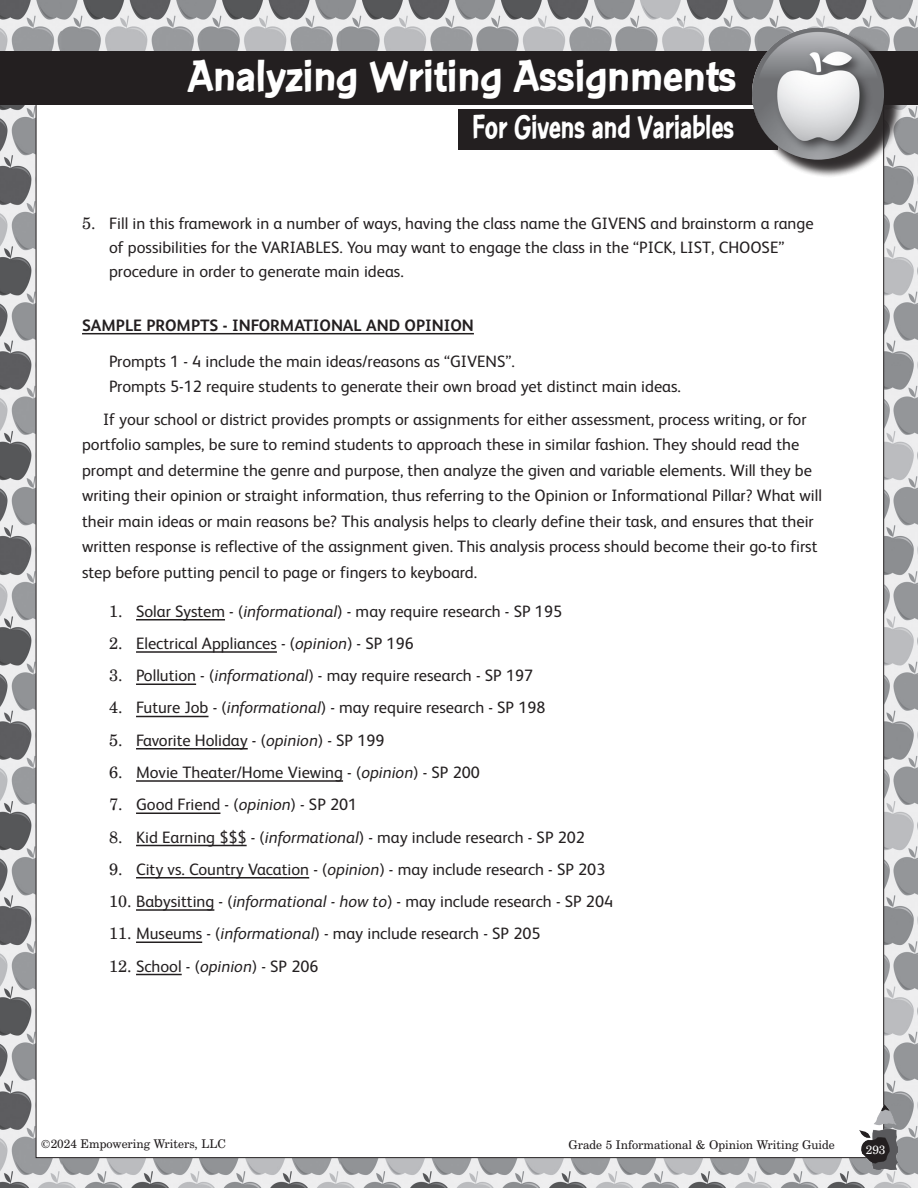
<style>
.page{position:relative;width:918px;height:1188px;background:#fff}
.page>*{position:absolute;margin:0;border:0;box-sizing:border-box;transform-origin:0 0}
.t1{font:700 48px "Con Brush";letter-spacing:-.02em;color:#fff}
.t2{font:700 36px "Con Brush";letter-spacing:-.02em;color:#fff;scale:.8 1}
.t3{font:16.5px/25.5px "FS Albert";color:#231f20}
.t4{font:700 16.5px "FS Albert";color:#231f20}
.t5{font:12px "Century Schoolbook BT";color:#231f20}
.t6{font:12px "Century Schoolbook BT";color:#fff}
.s1{font-family:"Century Schoolbook BT"}
.s2{font-style:italic}
</style>
<div class="page">
<img style="left:0;top:0;width:918px;height:1188px">
<div style="left:36px;top:68px;width:848px;height:1090px;background:#fff"></div>
<div style="left:0;top:51px;width:918px;height:54px;background:#231f20"></div>
<img style="left:860px;top:1104px;width:37px;height:66px">
<hr style="left:82px;top:333px;width:392px;height:1px;background:#231f20">
<hr style="left:136px;top:619px;width:89px;height:2px;background:#231f20">
<hr style="left:136px;top:651px;width:141px;height:2px;background:#231f20">
<hr style="left:136px;top:684px;width:60px;height:1px;background:#231f20">
<hr style="left:136px;top:716px;width:73px;height:1px;background:#231f20">
<hr style="left:136px;top:748px;width:112px;height:2px;background:#231f20">
<hr style="left:136px;top:780px;width:207px;height:2px;background:#231f20">
<hr style="left:136px;top:813px;width:84px;height:1px;background:#231f20">
<hr style="left:136px;top:845px;width:111px;height:1px;background:#231f20">
<hr style="left:136px;top:877px;width:173px;height:2px;background:#231f20">
<hr style="left:136px;top:909px;width:78px;height:2px;background:#231f20">
<hr style="left:136px;top:942px;width:66px;height:1px;background:#231f20">
<hr style="left:136px;top:974px;width:46px;height:1px;background:#231f20">
<div style="left:459px;top:109px;width:319px;height:40px;background:#231f20"></div>
<div style="left:754px;top:30px;width:149px;height:148px;background:#231f20;opacity:.75"></div>
<img style="left:752px;top:28px;width:132px;height:132px;border-radius:66px">
<h1 class="t1" style="left:187px;top:47px;width:551px">Analyzing Writing Assignments</h1>
<h2 class="t2" style="left:472px;top:105px;width:330px">For Givens and Variables</h2>
<p class="t3" style="left:109px;top:210px;width:706px;line-height:24px;text-indent:-27px"><span class="s1">5.</span> Fill in this framework in a number of ways, having the class name the GIVENS and brainstorm a range of possibilities for the VARIABLES. You may want to engage the class in the “PICK, LIST, CHOOSE” procedure in order to generate main ideas.</p>
<p class="t4" style="left:82px;top:314px;width:393px">SAMPLE PROMPTS - INFORMATIONAL AND OPINION</p>
<p class="t3" style="left:109px;top:348px;width:573px">Prompts 1 - 4 include the main ideas/reasons as “GIVENS”.<br>Prompts 5-12 require students to generate their own broad yet distinct main ideas.</p>
<p class="t3" style="left:82px;top:406px;width:741px;text-indent:21px">If your school or district provides prompts or assignments for either assessment, process writing, or for portfolio samples, be sure to remind students to approach these in similar fashion. They should read the prompt and determine the genre and purpose, then analyze the given and variable elements. Will they be writing their opinion or straight information, thus referring to the Opinion or Informational Pillar? What will their main ideas or main reasons be? This analysis helps to clearly define their task, and ensures that their written response is reflective of the assignment given. This analysis process should become their go-to first step before putting pencil to page or fingers to keyboard.</p>
<p class="t3" style="left:109px;top:597px;width:455px"><span class="s1">1.</span> Solar System - (<span class="s2">informational</span>) - may require research - SP 195</p>
<p class="t3" style="left:109px;top:630px;width:306px"><span class="s1">2.</span> Electrical Appliances - (<span class="s2">opinion</span>) - SP 196</p>
<p class="t3" style="left:109px;top:662px;width:426px"><span class="s1">3.</span> Pollution - (<span class="s2">informational</span>) - may require research - SP 197</p>
<p class="t3" style="left:109px;top:694px;width:438px"><span class="s1">4.</span> Future Job - (<span class="s2">informational</span>) - may require research - SP 198</p>
<p class="t3" style="left:109px;top:727px;width:277px"><span class="s1">5.</span> Favorite Holiday - (<span class="s2">opinion</span>) - SP 199</p>
<p class="t3" style="left:109px;top:759px;width:372px"><span class="s1">6.</span> Movie Theater/Home Viewing - (<span class="s2">opinion</span>) - SP 200</p>
<p class="t3" style="left:109px;top:791px;width:250px"><span class="s1">7.</span> Good Friend - (<span class="s2">opinion</span>) - SP 201</p>
<p class="t3" style="left:109px;top:823px;width:477px"><span class="s1">8.</span> Kid Earning $$$ - (<span class="s2">informational</span>) - may include research - SP 202</p>
<p class="t3" style="left:109px;top:856px;width:498px"><span class="s1">9.</span> City vs. Country Vacation - (<span class="s2">opinion</span>) - may include research - SP 203</p>
<p class="t3" style="left:109px;top:888px;width:506px"><span class="s1">10.</span> Babysitting - (<span class="s2">informational - how to</span>) - may include research - SP 204</p>
<p class="t3" style="left:109px;top:920px;width:433px"><span class="s1">11.</span> Museums - (<span class="s2">informational</span>) - may include research - SP 205</p>
<p class="t3" style="left:109px;top:952px;width:211px"><span class="s1">12.</span> School - (<span class="s2">opinion</span>) - SP 206</p>
<p class="t5" style="left:41px;top:1136px;width:186px">©2024 Empowering Writers, LLC</p>
<p class="t5" style="left:569px;top:1138px;width:268px">Grade 5 Informational &amp; Opinion Writing Guide</p>
<p class="t6" style="left:866px;top:1142px;width:21px">293</p>
</div>
